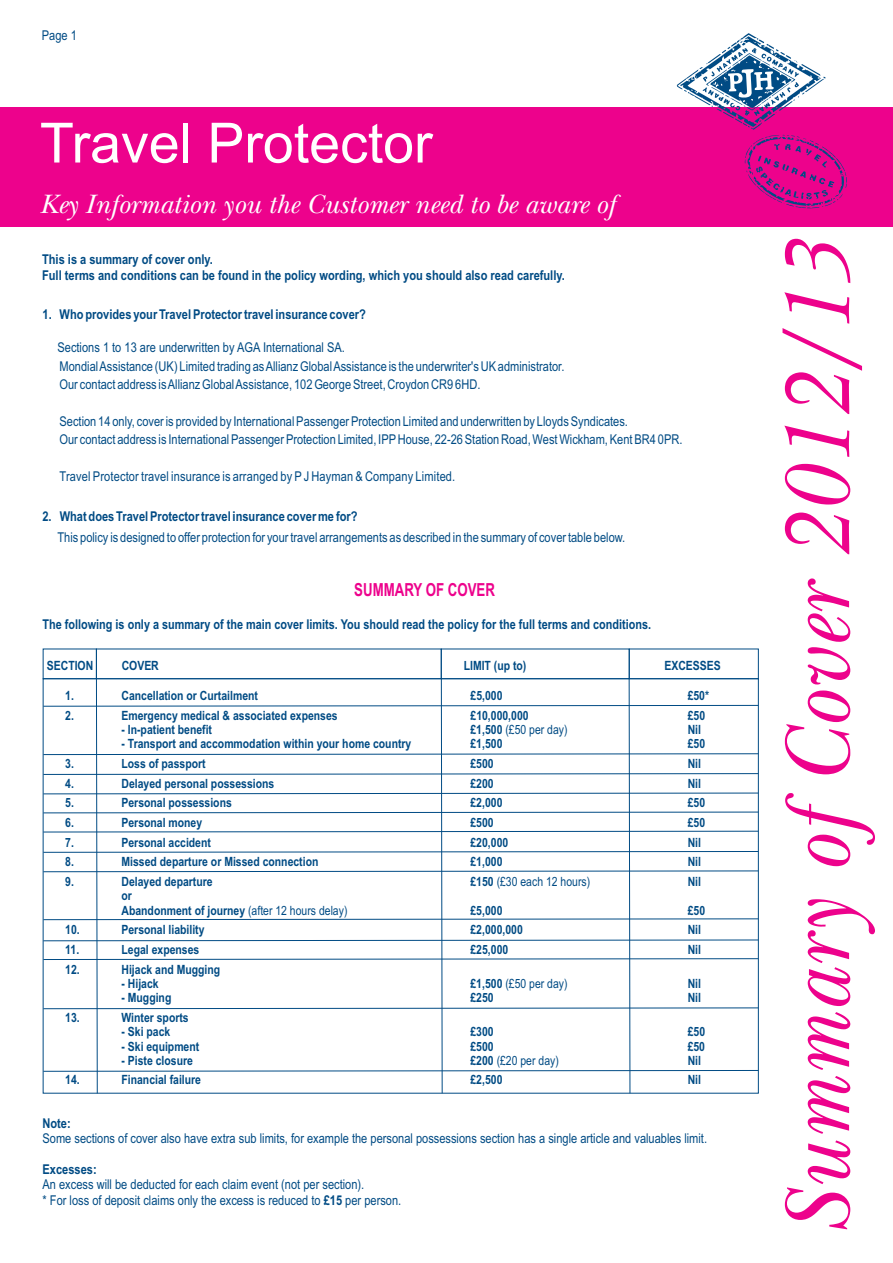
<style>
.page{position:relative;width:893px;height:1263px;background:#fff}
.page>*{position:absolute;margin:0;border:0;box-sizing:border-box;transform-origin:0 0}
.t1{font:italic 96px "New Baskerville Std";color:#ed028c;scale:.89 1}
.t2{font:55.5px "Arial";color:#fff}
.t3{font:italic 27.75px "New Baskerville Std";color:#fff}
.t4{font:700 18px "Arial Narrow";color:#ed028c;scale:.9 1}
.t5{font:13.5px/18.3px "Arial Narrow";color:#004b84}
.t6{font:700 13.5px/15.5px "Arial Narrow";color:#004b84}
.t7{font:700 12.75px/14.2px "Arial Narrow";color:#004b84}
.t8{font:12.75px "Arial Narrow";color:#004b84}
.s1{font-weight:700}
.s2{font-weight:400}
</style>
<div class="page">
<div style="left:0;top:107px;width:893px;height:119px;background:#ed028c"></div>
<div style="left:629px;top:649px;width:130px;height:30px;border:1px solid #004b84"></div>
<svg style="left:43px;top:677px;width:716px;height:417px"></svg>
<svg style="left:677px;top:33px;width:170px;height:175px"></svg>
<p class="t5" style="left:42px;top:28px;width:37px">Page 1</p>
<h2 class="t2" style="left:40px;top:122px;width:394px">Travel Protector</h2>
<h3 class="t3" style="left:39px;top:194px;width:577px">Key Information you the Customer need to be aware of</h3>
<p class="t6" style="left:42px;top:253px;width:524px">This is a summary of cover only.<br>Full terms and conditions can be found in the policy wording, which you should also read carefully.</p>
<p class="t6" style="left:43px;top:307px;width:325px">1. Who provides your Travel Protector travelinsurance cover?</p>
<p class="t5" style="left:57px;top:339px;width:508px">Sections 1 to 13 are underwritten by AGA International SA.<br>Mondial Assistance (UK) Limited trading as Allianz Global Assistance is the underwriter's UK administrator.<br>Our contact address is Allianz Global Assistance, 102 George Street, Croydon CR9 6HD.</p>
<p class="t5" style="left:60px;top:413px;width:570px">Section 14 only, cover is provided by International Passenger Protection Limited and underwritten by Lloyds Syndicates.</p>
<p class="t5" style="left:60px;top:431px;width:624px">Our contact address is International Passenger Protection Limited, IPPHouse, 22-26 Station Road, West Wickham, Kent BR4 0PR.</p>
<p class="t5" style="left:60px;top:468px;width:397px">Travel Protector travel insurance is arranged by P J Hayman &amp; Company Limited.</p>
<p class="t6" style="left:42px;top:509px;width:316px">2. What does Travel Protector travel insurance cover me for?</p>
<p class="t5" style="left:57px;top:529px;width:569px">This policy is designed to offer protection for your travel arrangements as described in the summary of cover table below.</p>
<h3 class="t4" style="left:354px;top:583px;width:158px">SUMMARY OF COVER</h3>
<p class="t6" style="left:43px;top:618px;width:610px">The following is only a summary of the main cover limits. You should read the policy for the full terms and conditions.</p>
<p class="t7" style="left:47px;top:660px;width:48px">SECTION</p>
<p class="t7" style="left:122px;top:660px;width:39px">COVER</p>
<p class="t7" style="left:464px;top:660px;width:64px">LIMIT (up to)</p>
<p class="t7" style="left:664px;top:660px;width:58px">EXCESSES</p>
<p class="t7" style="left:65px;top:690px;width:10px">1.</p>
<p class="t7" style="left:121px;top:690px;width:138px">Cancellation or Curtailment</p>
<p class="t7" style="left:470px;top:690px;width:33px">£5,000</p>
<p class="t7" style="left:65px;top:709px;width:10px">2.</p>
<p class="t7" style="left:121px;top:709px;width:218px">Emergency medical &amp; associated expenses</p>
<p class="t7" style="left:470px;top:709px;width:60px">£10,000,000</p>
<p class="t7" style="left:688px;top:709px;width:19px">£50</p>
<p class="t7" style="left:121px;top:724px;width:92px">- In-patient benefit</p>
<p class="t8" style="left:470px;top:725px;width:99px"><span class="s1">£1,500</span> (£50 per day)</p>
<p class="t7" style="left:688px;top:724px;width:15px">Nil</p>
<p class="t7" style="left:121px;top:738px;width:291px">- Transport and accommodation within your home country</p>
<p class="t7" style="left:470px;top:738px;width:33px">£1,500</p>
<p class="t7" style="left:688px;top:738px;width:19px">£50</p>
<p class="t7" style="left:65px;top:757px;width:10px">3.</p>
<p class="t7" style="left:121px;top:757px;width:86px">Loss of passport</p>
<p class="t7" style="left:470px;top:757px;width:25px">£500</p>
<p class="t7" style="left:688px;top:757px;width:15px">Nil</p>
<p class="t7" style="left:65px;top:777px;width:10px">4.</p>
<p class="t7" style="left:121px;top:777px;width:154px">Delayed personal possessions</p>
<p class="t7" style="left:470px;top:777px;width:25px">£200</p>
<p class="t7" style="left:688px;top:777px;width:15px">Nil</p>
<p class="t7" style="left:65px;top:797px;width:10px">5.</p>
<p class="t7" style="left:121px;top:797px;width:112px">Personal possessions</p>
<p class="t7" style="left:470px;top:797px;width:33px">£2,000</p>
<p class="t7" style="left:688px;top:797px;width:19px">£50</p>
<p class="t7" style="left:65px;top:817px;width:10px">6.</p>
<p class="t7" style="left:121px;top:817px;width:82px">Personal money</p>
<p class="t7" style="left:470px;top:817px;width:25px">£500</p>
<p class="t7" style="left:688px;top:817px;width:19px">£50</p>
<p class="t7" style="left:65px;top:836px;width:10px">7.</p>
<p class="t7" style="left:121px;top:836px;width:91px">Personal accident</p>
<p class="t7" style="left:470px;top:836px;width:39px">£20,000</p>
<p class="t7" style="left:688px;top:836px;width:15px">Nil</p>
<p class="t7" style="left:65px;top:856px;width:10px">8.</p>
<p class="t7" style="left:121px;top:856px;width:198px">Missed departure or Missed connection</p>
<p class="t7" style="left:470px;top:856px;width:33px">£1,000</p>
<p class="t7" style="left:688px;top:856px;width:15px">Nil</p>
<p class="t7" style="left:65px;top:876px;width:10px">9.</p>
<p class="t7" style="left:121px;top:876px;width:93px">Delayed departure</p>
<p class="t8" style="left:470px;top:877px;width:121px"><span class="s1">£150</span> (£30 each 12 hours)</p>
<p class="t7" style="left:688px;top:876px;width:15px">Nil</p>
<p class="t7" style="left:121px;top:890px;width:228px">or<br>Abandonment of journey <span class="s2">(after 12 hours delay)</span></p>
<p class="t7" style="left:470px;top:904px;width:33px">£5,000</p>
<p class="t7" style="left:688px;top:904px;width:19px">£50</p>
<p class="t7" style="left:65px;top:924px;width:16px">10.</p>
<p class="t7" style="left:121px;top:924px;width:85px">Personal liability</p>
<p class="t7" style="left:470px;top:924px;width:54px">£2,000,000</p>
<p class="t7" style="left:688px;top:924px;width:15px">Nil</p>
<p class="t7" style="left:65px;top:943px;width:15px">11.</p>
<p class="t7" style="left:121px;top:943px;width:79px">Legal expenses</p>
<p class="t7" style="left:470px;top:943px;width:39px">£25,000</p>
<p class="t7" style="left:688px;top:943px;width:15px">Nil</p>
<p class="t7" style="left:65px;top:963px;width:16px">12.</p>
<p class="t7" style="left:121px;top:963px;width:100px">Hijack and Mugging</p>
<p class="t7" style="left:121px;top:977px;width:39px">- Hijack</p>
<p class="t8" style="left:470px;top:979px;width:99px"><span class="s1">£1,500</span> (£50 per day)</p>
<p class="t7" style="left:688px;top:977px;width:15px">Nil</p>
<p class="t7" style="left:121px;top:992px;width:51px">- Mugging</p>
<p class="t7" style="left:470px;top:992px;width:25px">£250</p>
<p class="t7" style="left:688px;top:992px;width:15px">Nil</p>
<p class="t7" style="left:65px;top:1011px;width:16px">13.</p>
<p class="t7" style="left:121px;top:1011px;width:69px">Winter sports</p>
<p class="t7" style="left:121px;top:1026px;width:50px">- Ski pack</p>
<p class="t7" style="left:470px;top:1026px;width:25px">£300</p>
<p class="t7" style="left:688px;top:1026px;width:19px">£50</p>
<p class="t7" style="left:121px;top:1040px;width:79px">- Ski equipment</p>
<p class="t7" style="left:470px;top:1040px;width:25px">£500</p>
<p class="t7" style="left:688px;top:1040px;width:19px">£50</p>
<p class="t7" style="left:121px;top:1054px;width:73px">- Piste closure</p>
<p class="t8" style="left:470px;top:1055px;width:90px"><span class="s1">£200</span> (£20 per day)</p>
<p class="t7" style="left:688px;top:1054px;width:15px">Nil</p>
<p class="t7" style="left:65px;top:1074px;width:16px">14.</p>
<p class="t7" style="left:121px;top:1074px;width:81px">Financial failure</p>
<p class="t7" style="left:470px;top:1074px;width:33px">£2,500</p>
<p class="t7" style="left:688px;top:1074px;width:15px">Nil</p>
<p class="t7" style="left:688px;top:690px;width:23px">£50*</p>
<p class="t6" style="left:43px;top:1116px;width:30px">Note:</p>
<p class="t5" style="left:43px;top:1130px;width:666px">Some sections of cover also have extra sub limits, for example the personal possessions section has a single article and valuables limit.</p>
<p class="t6" style="left:43px;top:1162px;width:56px">Excesses:</p>
<p class="t5" style="left:43px;top:1178px;width:360px;line-height:15.5px">An excess will be deducted for each claim event (not per section).<br>* For loss of deposit claims only the excess is reduced to <span class="s1">£15</span> per person.</p>
<h1 class="t1" style="left:784px;top:1235px;width:1121px;rotate:-90deg">Summary of Cover 2012/13</h1>
</div>
